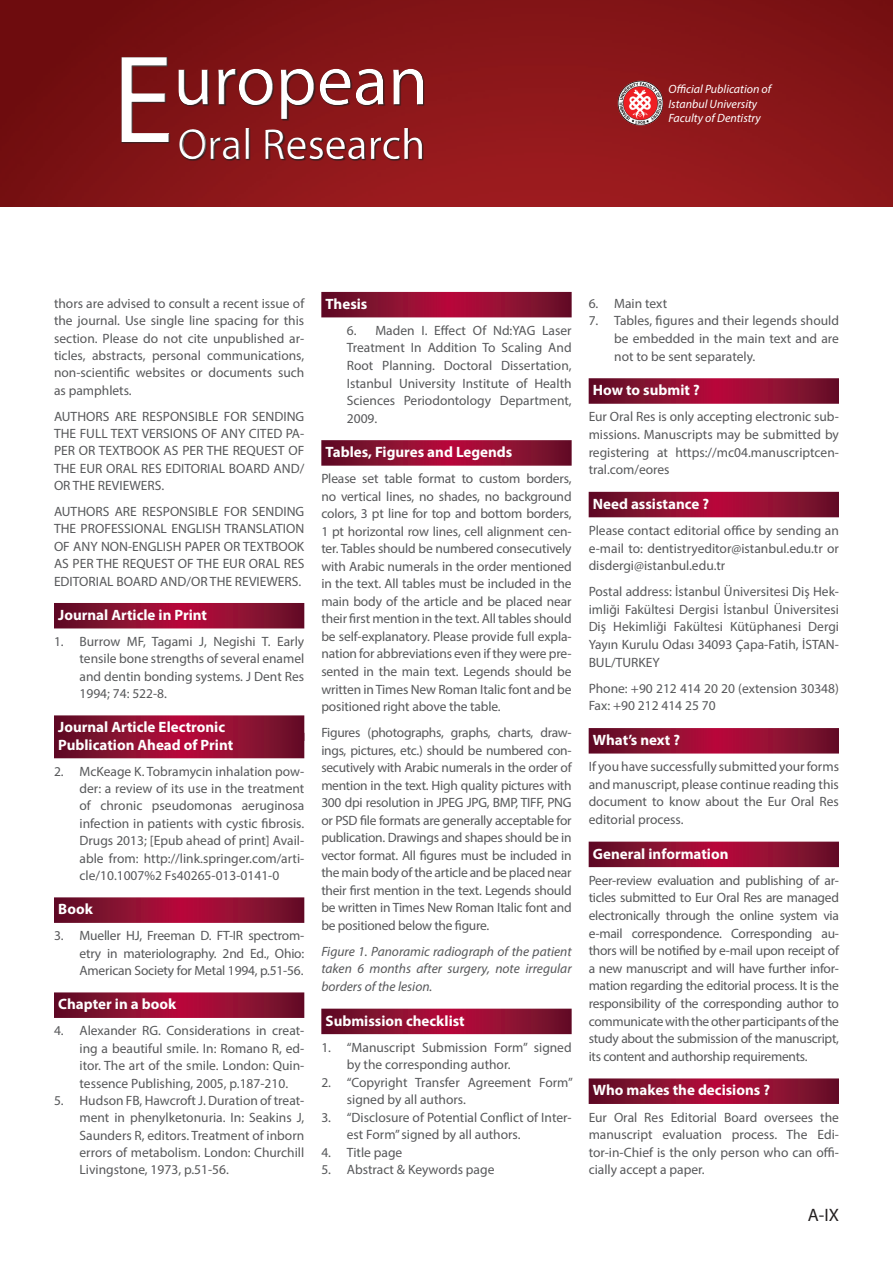
<style>
.page{position:relative;width:893px;height:1263px;background:#fff}
.page>*{position:absolute;margin:0;border:0;box-sizing:border-box;transform-origin:0 0}
.t1{font:126.3px "Myriad Pro";color:#fff}
.t2{font:72.3px "Myriad Pro";color:#fff}
.t3{font:43.65px "Myriad Pro";color:#fff}
.t4{font:18px "Myriad Pro";color:#231f20}
.t5{font:700 15px/17.4px "Myriad Pro";color:#fff}
.t6{font:13.5px/17.5px "Myriad Pro";color:#57585a;text-align:justify}
.t7{font:italic 13.5px/17.5px "Myriad Pro";color:#57585a;text-align:justify}
.t8{font:italic 12px/14.4px "Myriad Pro";color:#fff}
</style>
<div class="page">
<svg style="left:54px;top:603px;width:250px;height:25px;background:#8b0e30"></svg>
<svg style="left:54px;top:715px;width:250px;height:18px;background:#8d1335"></svg>
<svg style="left:54px;top:733px;width:250px;height:25px;background:#8b0e30"></svg>
<svg style="left:54px;top:897px;width:250px;height:26px;background:#8d1234"></svg>
<svg style="left:54px;top:992px;width:250px;height:26px;background:#8d1234"></svg>
<svg style="left:321px;top:292px;width:251px;height:25px;background:#8b0f31"></svg>
<svg style="left:321px;top:440px;width:251px;height:26px;background:#8d1335"></svg>
<svg style="left:321px;top:1009px;width:251px;height:25px;background:#8b0f31"></svg>
<svg style="left:589px;top:378px;width:250px;height:26px;background:#8d1234"></svg>
<svg style="left:589px;top:492px;width:250px;height:25px;background:#8b0e30"></svg>
<svg style="left:589px;top:728px;width:250px;height:25px;background:#8b0e31"></svg>
<svg style="left:589px;top:842px;width:250px;height:25px;background:#8b0e30"></svg>
<svg style="left:589px;top:1078px;width:250px;height:26px;background:#8d1234"></svg>
<img style="left:0;top:0;width:893px;height:206px">
<div style="left:178px;top:69px;width:246px;height:51px;background:#231f20;opacity:.83"></div>
<div style="left:121px;top:57px;width:50px;height:87px;background:#231f20;opacity:.75"></div>
<div style="left:120px;top:57px;width:50px;height:86px;background:#231f20;opacity:.83"></div>
<div style="left:180px;top:128px;width:244px;height:33px;background:#231f20;opacity:.75"></div>
<div style="left:179px;top:127px;width:244px;height:32px;background:#8c1719"></div>
<div style="left:179px;top:128px;width:244px;height:32px;background:#231f20;opacity:.83"></div>
<img style="left:618px;top:81px;width:45px;height:44px">
<h1 class="t1" style="left:112px;top:22px;width:64px">E</h1>
<h2 class="t2" style="left:173px;top:36px;width:256px">uropean</h2>
<h3 class="t3" style="left:177px;top:117px;width:249px">Oral Research</h3>
<p class="t8" style="left:668px;top:82px;width:104px">Official Publication of<br>Istanbul University<br>Faculty of Dentistry</p>
<p class="t6" style="left:54px;top:294px;width:252px">thors are advised to consult a recent issue of the journal. Use single line spacing for this section. Please do not cite unpublished ar&shy;ticles, abstracts, personal communications, non-scientific websites or documents such as pamphlets.</p>
<p class="t6" style="left:54px;top:407px;width:252px">AUTHORS ARE RESPONSIBLE FOR SENDING THE FULL TEXT VERSIONS OF ANY CITED PA-PER OR TEXTBOOK AS PER THE REQUEST OF THE EUR ORAL RES EDITORIAL BOARD AND/ OR THE REVIEWERS.</p>
<p class="t6" style="left:54px;top:503px;width:252px">AUTHORS ARE RESPONSIBLE FOR SENDING THE PROFESSIONAL ENGLISH TRANSLATION OF ANY NON-ENGLISH PAPER OR TEXTBOOK AS PER THE REQUEST OF THE EUR ORAL RES EDITORIAL BOARD AND/OR THE REVIEWERS.</p>
<p class="t5" style="left:58px;top:606px;width:150px">Journal Article in Print</p>
<p class="t6" style="left:80px;top:632px;width:226px;text-indent:-26px">1. Burrow MF, Tagami J, Negishi T. Early tensile bone strengths of several enamel and dentin bonding systems. J Dent Res 1994; 74: 522-8.</p>
<p class="t5" style="left:58px;top:718px;width:176px">Journal Article Electronic<br>Publication Ahead of Print</p>
<p class="t6" style="left:80px;top:762px;width:226px;text-indent:-26px">2. McKeage K. Tobramycin inhalation pow&shy;der: a review of its use in the treatment of chronic pseudomonas aeruginosa infection in patients with cystic fibrosis.<br>Drugs 2013; [Epub ahead of print] Avail&shy;able from: http://link.springer.com/arti&shy;cle/10.1007%2 Fs40265-013-0141-0</p>
<p class="t5" style="left:58px;top:900px;width:36px">Book</p>
<p class="t6" style="left:80px;top:927px;width:226px;text-indent:-26px">3. Mueller HJ, Freeman D. FT-IR spectrom&shy;etry in materiolography. 2nd Ed., Ohio:<br>American Society for Metal 1994, p.51-56.</p>
<p class="t5" style="left:58px;top:995px;width:120px">Chapter in a book</p>
<p class="t6" style="left:80px;top:1022px;width:226px;text-indent:-26px">4. Alexander RG. Considerations in creat&shy;ing a beautiful smile. In: Romano R, ed&shy;itor. The art of the smile. London: Quin&shy;tessence Publishing, 2005, p.187-210.</p>
<p class="t6" style="left:80px;top:1091px;width:226px;text-indent:-26px">5. Hudson FB, Hawcroft J. Duration of treat&shy;ment in phenylketonuria. In: Seakins J, Saunders R, editors. Treatment of inborn errors of metabolism. London: Churchill Livingstone, 1973, p.51-56.</p>
<p class="t5" style="left:326px;top:295px;width:43px">Thesis</p>
<p class="t6" style="left:347px;top:321px;width:226px">6. Maden I. Effect Of Nd:YAG Laser Treatment In Addition To Scaling And Root Planning. Doctoral Dissertation, Istanbul University Institute of Health Sciences Periodontology Department, 2009.</p>
<p class="t5" style="left:326px;top:443px;width:188px">Tables, Figures and Legends</p>
<p class="t6" style="left:321px;top:470px;width:252px">Please set table format to custom borders, no vertical lines, no shades, no background colors, 3 pt line for top and bottom borders, 1 pt horizontal row lines, cell alignment cen&shy;ter. Tables should be numbered consecutively with Arabic numerals in the order mentioned in the text. All tables must be included in the main body of the article and be placed near their first mention in the text. All tables should be self-explanatory. Please provide full expla&shy;nation for abbreviations even if they were pre&shy;sented in the main text. Legends should be written in Times New Roman Italic font and be positioned right above the table.</p>
<p class="t6" style="left:321px;top:723px;width:252px">Figures (photographs, graphs, charts, draw&shy;ings, pictures, etc.) should be numbered con&shy;secutively with Arabic numerals in the order of mention in the text. High quality pictures with 300 dpi resolution in JPEG JPG, BMP, TIFF, PNG or PSD file formats are generally acceptable for publication. Drawings and shapes should be in vector format. All figures must be included in the main body of the article and be placed near their first mention in the text. Legends should be written in Times New Roman Italic font and be positioned below the figure.</p>
<p class="t7" style="left:321px;top:942px;width:252px">Figure 1. Panoramic radiograph of the patient taken 6 months after surgery, note irregular borders of the lesion.</p>
<p class="t5" style="left:326px;top:1011px;width:141px">Submission checklist</p>
<p class="t6" style="left:347px;top:1038px;width:226px;text-indent:-26px">1. “Manuscript Submission Form” signed by the corresponding author.</p>
<p class="t6" style="left:347px;top:1073px;width:227px;text-indent:-26px">2. “Copyright Transfer Agreement Form” signed by all authors.</p>
<p class="t6" style="left:347px;top:1108px;width:226px;text-indent:-26px">3. “Disclosure of Potential Conflict of Inter&shy;est Form” signed by all authors.</p>
<p class="t6" style="left:321px;top:1143px;width:82px">4. Title page</p>
<p class="t6" style="left:321px;top:1161px;width:175px">5. Abstract &amp; Keywords page</p>
<p class="t6" style="left:589px;top:294px;width:80px">6. Main text</p>
<p class="t6" style="left:614px;top:312px;width:226px;text-indent:-26px">7. Tables, figures and their legends should be embedded in the main text and are not to be sent separately.</p>
<p class="t5" style="left:593px;top:381px;width:108px">How to submit ?</p>
<p class="t6" style="left:589px;top:408px;width:252px">Eur Oral Res is only accepting electronic sub&shy;missions. Manuscripts may be submitted by registering at https://mc04.manuscriptcen&shy;tral.com/eores</p>
<p class="t5" style="left:593px;top:495px;width:118px">Need assistance ?</p>
<p class="t6" style="left:589px;top:521px;width:252px">Please contact editorial office by sending an e-mail to: dentistryeditor@istanbul.edu.tr or disdergi@istanbul.edu.tr</p>
<p class="t6" style="left:589px;top:583px;width:252px">Postal address: İstanbul Üniversitesi Diş Hek&shy;imliği Fakültesi Dergisi İstanbul Üniversitesi Diş Hekimliği Fakültesi Kütüphanesi Dergi Yayın Kurulu Odası 34093 Çapa-Fatih, İSTAN-BUL/TURKEY</p>
<p class="t6" style="left:589px;top:679px;width:252px">Phone: +90 212 414 20 20 (extension 30348)<br>Fax: +90 212 414 25 70</p>
<p class="t5" style="left:593px;top:731px;width:89px">What’s next ?</p>
<p class="t6" style="left:589px;top:758px;width:252px">If you have successfully submitted your forms and manuscript, please continue reading this document to know about the Eur Oral Res editorial process.</p>
<p class="t5" style="left:593px;top:844px;width:137px">General information</p>
<p class="t6" style="left:589px;top:871px;width:252px">Peer-review evaluation and publishing of ar&shy;ticles submitted to Eur Oral Res are managed electronically through the online system via e-mail correspondence. Corresponding au&shy;thors will be notified by e-mail upon receipt of a new manuscript and will have further infor&shy;mation regarding the editorial process. It is the responsibility of the corresponding author to communicate with the other participants of the study about the submission of the manuscript, its content and authorship requirements.</p>
<p class="t5" style="left:593px;top:1081px;width:179px">Who makes the decisions ?</p>
<p class="t6" style="left:589px;top:1108px;width:252px">Eur Oral Res Editorial Board oversees the manuscript evaluation process. The Edi&shy;tor-in-Chief is the only person who can offi&shy;cially accept a paper.</p>
<h3 class="t4" style="left:808px;top:1204px;width:33px">A-IX</h3>
</div>
